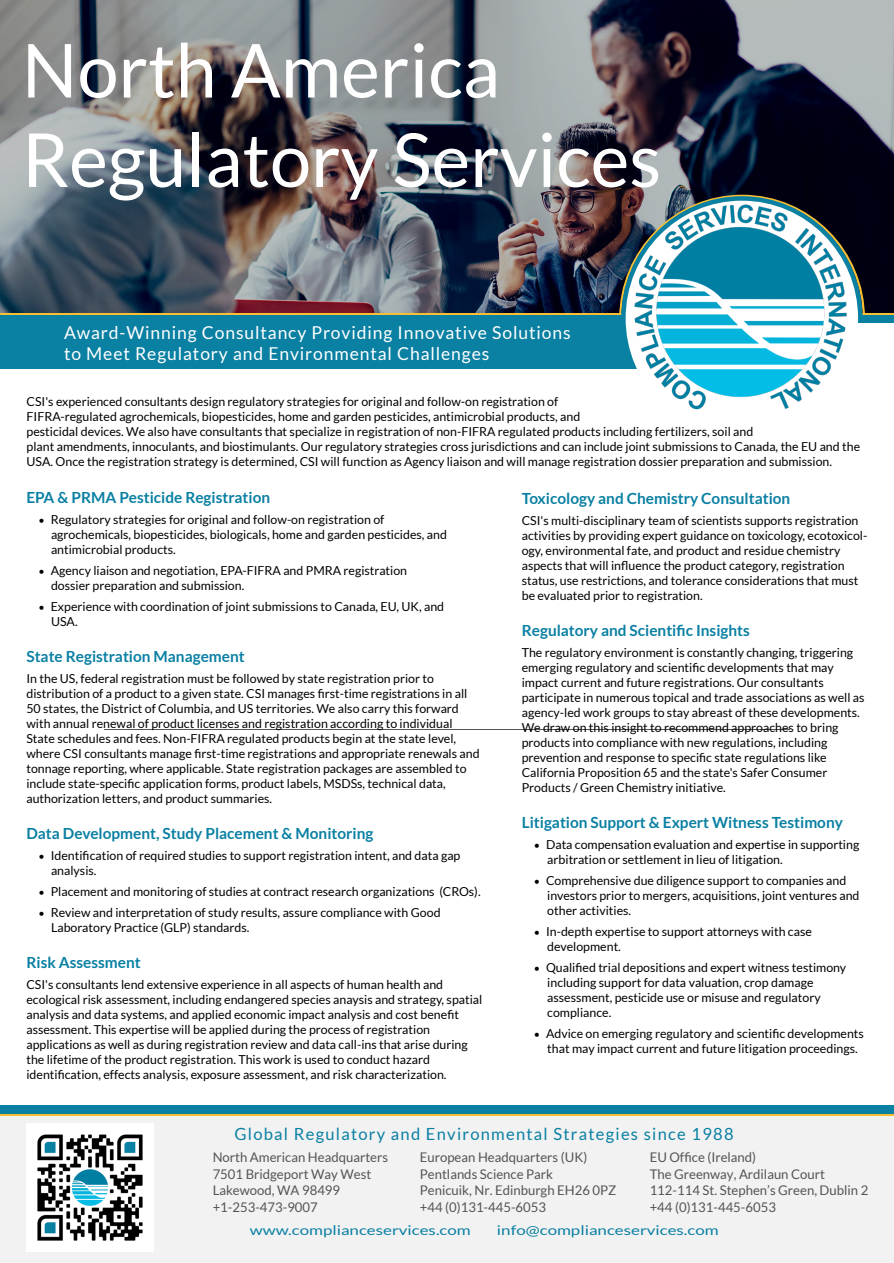
<style>
.page{position:relative;width:894px;height:1263px;background:#fff}
.page>*{position:absolute;margin:0;border:0;box-sizing:border-box;transform-origin:0 0}
.t1{font:74.55px/89.4px "Lato";color:#fff}
.t2{font:17.7px/21.3px "Lato";letter-spacing:.05em;color:#fff}
.t3{font:16.8px "Lato";letter-spacing:.075em;color:#0a80a3}
.t4{font:700 15.3px "Lato";color:#0a80a3}
.t5{font:13.35px/16.8px "Lato";color:#545454}
.t6{font:13.35px "Lato";color:#0a80a3;scale:1.27 1}
.t7{font:12.3px/15px "Lato";color:#000}
.s1{font-size:10.8px}
</style>
<div class="page">
<div style="left:0;top:1115px;width:893px;height:148px;background:#f2f2f2"></div>
<div style="left:0;top:1107px;width:893px;height:8px;background:#0a80a3"></div>
<div style="left:0;top:1104px;width:893px;height:9px;background:#0a80a3"></div>
<img style="left:27px;top:1123px;width:126px;height:128px">
<img style="left:0;top:0;width:893px;height:313px">
<div style="left:0;top:313px;width:893px;height:8px;background:#fabe32"></div>
<div style="left:0;top:315px;width:893px;height:9px;background:#0a80a3"></div>
<div style="left:0;top:321px;width:747px;height:49px;background:#0a80a3"></div>
<img style="left:630px;top:200px;width:220px;height:210px">
<hr style="left:104px;top:729px;width:684px;height:1px;background:#545454">
<h1 class="t1" style="left:22px;top:25px;width:640px">North America<br>Regulatory Services</h1>
<h2 class="t2" style="left:64px;top:321px;width:508px">Award-Winning Consultancy Providing Innovative Solutions to Meet Regulatory and Environmental Challenges</h2>
<p class="t7" style="left:27px;top:393px;width:834px">CSI's experienced consultants design regulatory strategies for original and follow-on registration of<br>FIFRA-regulated agrochemicals, biopesticides, home and garden pesticides, antimicrobial products, and<br>pesticidal devices. We also have consultants that specialize in registration of non-FIFRA regulated products including fertilizers, soil and<br>plant amendments, innoculants, and biostimulants. Our regulatory strategies cross jurisdictions and can include joint submissions to Canada, the EU and the USA. Once the registration strategy is determined, CSI will function as Agency liaison and will manage registration dossier preparation and submission.</p>
<p class="t4" style="left:26px;top:489px;width:245px">EPA &amp; PRMA Pesticide Registration</p>
<p class="t7" style="left:51px;top:512px;width:397px;text-indent:-13px"><span class="s1">•</span> Regulatory strategies for original and follow-on registration of agrochemicals, biopesticides, biologicals, home and garden pesticides, and antimicrobial products.</p>
<p class="t7" style="left:51px;top:563px;width:357px;text-indent:-13px"><span class="s1">•</span> Agency liaison and negotiation, EPA-FIFRA and PMRA registration dossier preparation and submission.</p>
<p class="t7" style="left:51px;top:599px;width:394px;text-indent:-13px"><span class="s1">•</span> Experience with coordination of joint submissions to Canada, EU, UK, and<br>USA.</p>
<p class="t4" style="left:26px;top:648px;width:220px">State Registration Management</p>
<p class="t7" style="left:26px;top:671px;width:454px">In the US, federal registration must be followed by state registration prior to distribution of a product to a given state. CSI manages first-time registrations in all 50 states, the District of Columbia, and US territories. We also carry this forward with annual renewal of product licenses and registration according to individual State schedules and fees. Non-FIFRA regulated products begin at the state level, where CSI consultants manage first-time registrations and appropriate renewals and tonnage reporting, where applicable. State registration packages are assembled to include state-specific application forms, product labels, MSDSs, technical data, authorization letters, and product summaries.</p>
<p class="t4" style="left:26px;top:825px;width:348px">Data Development, Study Placement &amp; Monitoring</p>
<p class="t7" style="left:51px;top:848px;width:411px;text-indent:-13px"><span class="s1">•</span> Identification of required studies to support registration intent, and data gap analysis.</p>
<p class="t7" style="left:38px;top:884px;width:443px"><span class="s1">•</span> Placement and monitoring of studies at contract research organizations (CROs).</p>
<p class="t7" style="left:51px;top:905px;width:391px;text-indent:-13px"><span class="s1">•</span> Review and interpretation of study results, assure compliance with Good<br>Laboratory Practice (GLP) standards.</p>
<p class="t4" style="left:26px;top:954px;width:116px">Risk Assessment</p>
<p class="t7" style="left:26px;top:977px;width:457px">CSI's consultants lend extensive experience in all aspects of human health and ecological risk assessment, including endangered species anaysis and strategy, spatial analysis and data systems, and applied economic impact analysis and cost benefit assessment. This expertise will be applied during the process of registration applications as well as during registration review and data call-ins that arise during the lifetime of the product registration. This work is used to conduct hazard identification, effects analysis, exposure assessment, and risk characterization.</p>
<p class="t4" style="left:521px;top:489px;width:270px">Toxicology and Chemistry Consultation</p>
<p class="t7" style="left:521px;top:512px;width:347px">CSI's multi-disciplinary team of scientists supports registration activities by providing expert guidance on toxicology, ecotoxicol&shy;ogy, environmental fate, and product and residue chemistry aspects that will influence the product category, registration status, use restrictions, and tolerance considerations that must be evaluated prior to registration.</p>
<p class="t4" style="left:521px;top:621px;width:229px">Regulatory and Scientific Insights</p>
<p class="t7" style="left:521px;top:644px;width:344px">The regulatory environment is constantly changing, triggering emerging regulatory and scientific developments that may impact current and future registrations. Our consultants participate in numerous topical and trade associations as well as agency-led work groups to stay abreast of these developments.<br>We draw on this insight to recommend approaches to bring products into compliance with new regulations, including prevention and response to specific state regulations like California Proposition 65 and the state's Safer Consumer Products / Green Chemistry initiative.</p>
<p class="t4" style="left:521px;top:813px;width:322px">Litigation Support &amp; Expert Witness Testimony</p>
<p class="t7" style="left:547px;top:836px;width:313px;text-indent:-14px"><span class="s1">•</span> Data compensation evaluation and expertise in supporting arbitration or settlement in lieu of litigation.</p>
<p class="t7" style="left:547px;top:872px;width:313px;text-indent:-14px"><span class="s1">•</span> Comprehensive due diligence support to companies and investors prior to mergers, acquisitions, joint ventures and other activities.</p>
<p class="t7" style="left:547px;top:923px;width:266px;text-indent:-14px"><span class="s1">•</span> In-depth expertise to support attorneys with case development.</p>
<p class="t7" style="left:547px;top:959px;width:300px;text-indent:-14px"><span class="s1">•</span> Qualified trial depositions and expert witness testimony including support for data valuation, crop damage assessment, pesticide use or misuse and regulatory compliance.</p>
<p class="t7" style="left:533px;top:1025px;width:331px;text-align:center"><span class="s1">•</span> Advice on emerging regulatory and scientific developments that may impact current and future litigation proceedings.</p>
<h3 class="t3" style="left:234px;top:1124px;width:500px">Global Regulatory and Environmental Strategies since 1988</h3>
<p class="t5" style="left:212px;top:1148px;width:177px">North American Headquarters<br>7501 Bridgeport Way West<br>Lakewood, WA 98499 +1-253-473-9007</p>
<p class="t5" style="left:419px;top:1148px;width:198px">European Headquarters (UK)<br>Pentlands Science Park<br>Penicuik, Nr. Edinburgh EH26 0PZ +44 (0)131-445-6053</p>
<p class="t5" style="left:649px;top:1148px;width:220px">EU Office (Ireland)<br>The Greenway, Ardilaun Court<br>112-114 St. Stephen’s Green, Dublin 2 +44 (0)131-445-6053</p>
<p class="t6" style="left:250px;top:1222px;width:175px">www.complianceservices.com</p>
<p class="t6" style="left:497px;top:1222px;width:176px">info@complianceservices.com</p>
</div>
